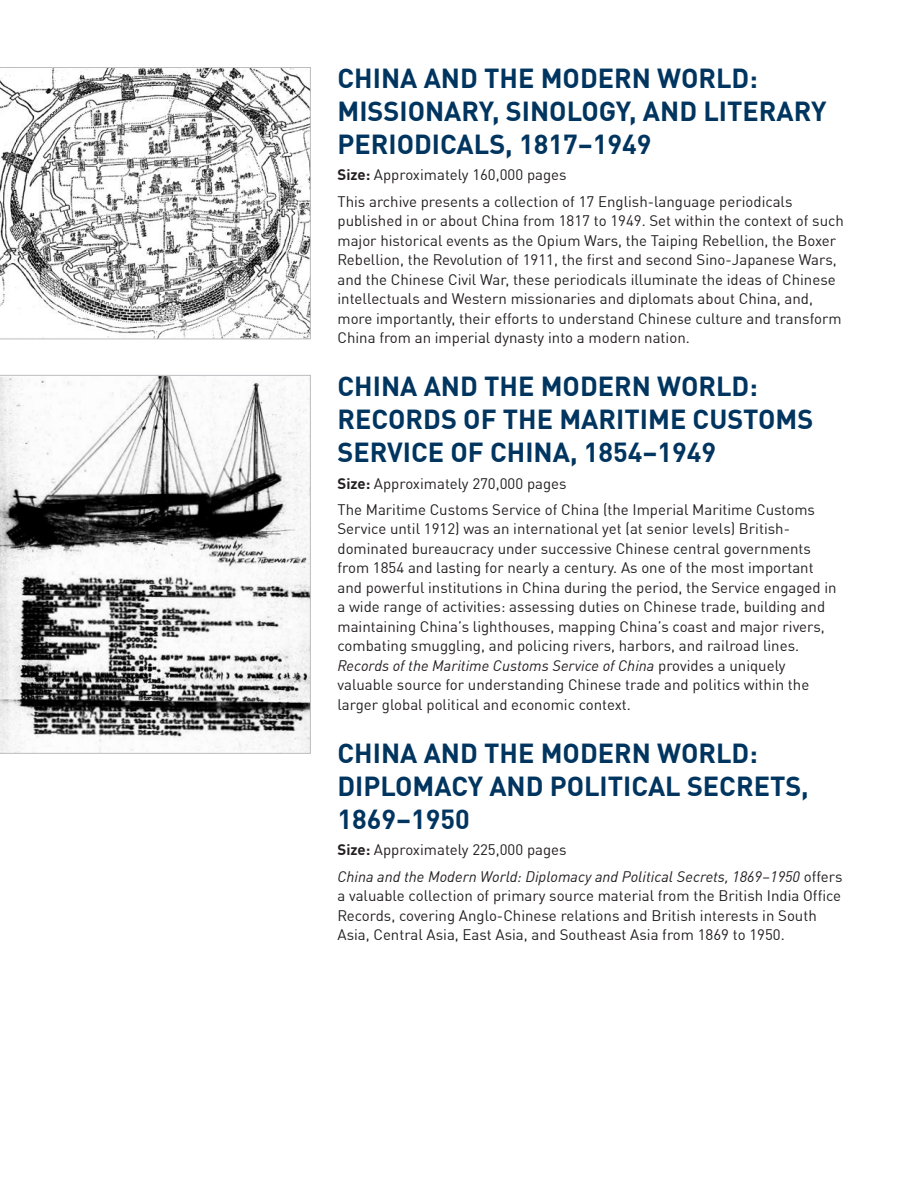
<style>
.page{position:relative;width:918px;height:1188px;background:#fff}
.page>*{position:absolute;margin:0;border:0;box-sizing:border-box;transform-origin:0 0}
.t1{font:700 27px/33px "DIN Offc";color:#003560}
.t2{font:15px/19.5px "DIN Offc";color:#231f20}
.t3{font:italic 15px/26.2px "DIN Offc";color:#231f20}
.s1{font-weight:700}
.s2{font-style:italic}
.s3{font-weight:700;font-style:normal}
.s4{font-style:normal}
</style>
<div class="page">
<svg style="left:0;top:67px;width:311px;height:272px"></svg>
<svg style="left:0;top:375px;width:311px;height:379px"></svg>
<h1 class="t1" style="left:338px;top:62px;width:490px">CHINA AND THE MODERN WORLD:<br>MISSIONARY, SINOLOGY, AND LITERARY<br>PERIODICALS, 1817–1949</h1>
<p class="t2" style="left:338px;top:162px;width:457px;line-height:26.2px"><span class="s1">Size:</span> Approximately 160,000 pages<br>This archive presents a collection of 17 English-language periodicals</p>
<p class="t2" style="left:338px;top:211px;width:508px">published in or about China from 1817 to 1949. Set within the context of such major historical events as the Opium Wars, the Taiping Rebellion, the Boxer Rebellion, the Revolution of 1911, the first and second Sino-Japanese Wars, and the Chinese Civil War, these periodicals illuminate the ideas of Chinese intellectuals and Western missionaries and diplomats about China, and, more importantly, their efforts to understand Chinese culture and transform China from an imperial dynasty into a modern nation.</p>
<h1 class="t1" style="left:338px;top:370px;width:477px">CHINA AND THE MODERN WORLD:<br>RECORDS OF THE MARITIME CUSTOMS<br>SERVICE OF CHINA, 1854–1949</h1>
<p class="t2" style="left:338px;top:470px;width:479px;line-height:26.2px"><span class="s1">Size:</span> Approximately 270,000 pages<br>The Maritime Customs Service of China (the Imperial Maritime Customs</p>
<p class="t2" style="left:338px;top:519px;width:501px">Service until 1912) was an international yet (at senior levels) British&shy;dominated bureaucracy under successive Chinese central governments from 1854 and lasting for nearly a century. As one of the most important and powerful institutions in China during the period, the Service engaged in a wide range of activities: assessing duties on Chinese trade, building and maintaining China’s lighthouses, mapping China’s coast and major rivers, combating smuggling, and policing rivers, harbors, and railroad lines.<br><span class="s2">Records of the Maritime Customs Service of China</span> provides a uniquely valuable source for understanding Chinese trade and politics within the larger global political and economic context.</p>
<h1 class="t1" style="left:338px;top:737px;width:473px">CHINA AND THE MODERN WORLD:<br>DIPLOMACY AND POLITICAL SECRETS,<br>1869–1950</h1>
<p class="t3" style="left:338px;top:837px;width:506px"><span class="s3">Size:</span> <span class="s4">Approximately 225,000 pages<br></span>China and the Modern World: Diplomacy and Political Secrets, 1869–1950 <span class="s4">offers</span></p>
<p class="t2" style="left:338px;top:886px;width:505px">a valuable collection of primary source material from the British India Office<br>Records, covering Anglo-Chinese relations and British interests in South<br>Asia, Central Asia, East Asia, and Southeast Asia from 1869 to 1950.</p>
</div>
